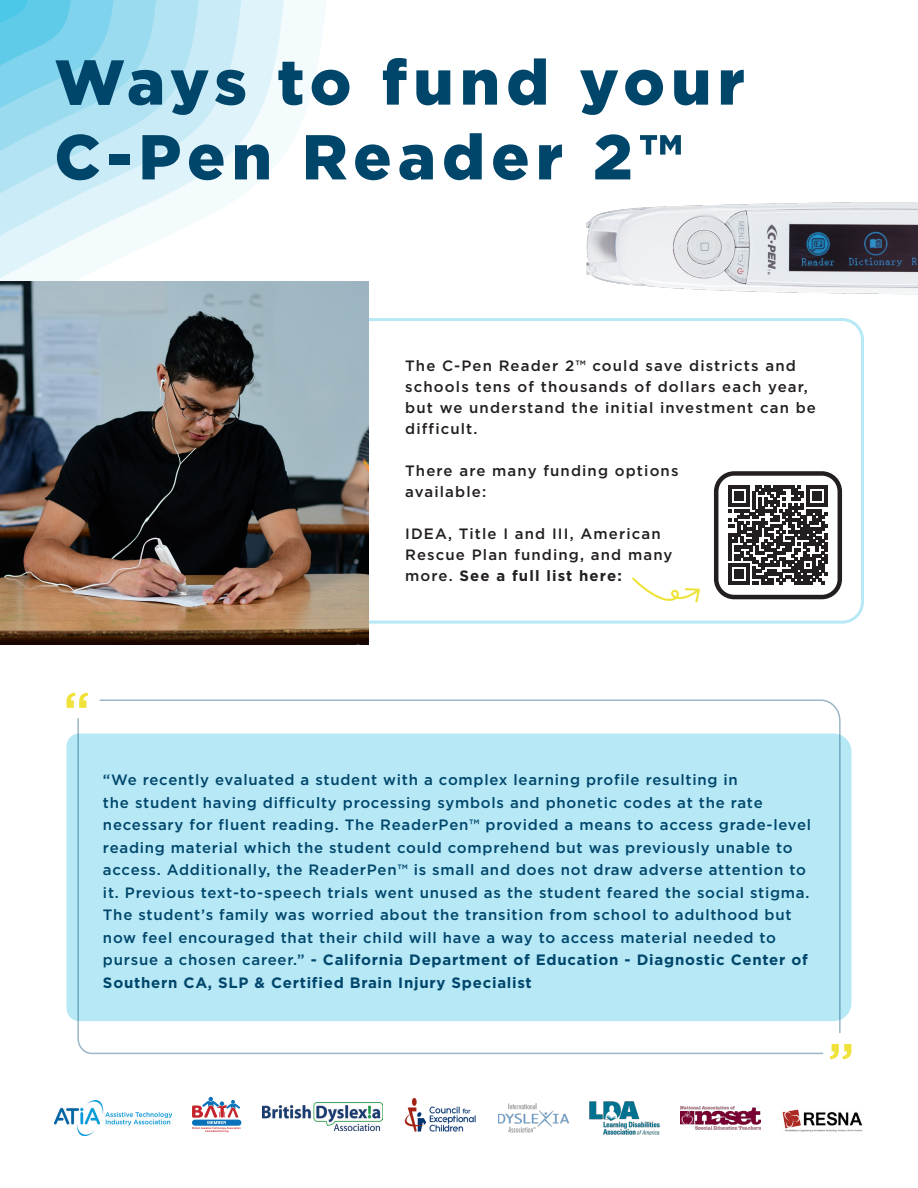
<style>
.page{position:relative;width:918px;height:1188px;background:#fff}
.page>*{position:absolute;margin:0;border:0;box-sizing:border-box;transform-origin:0 0}
.t1{font:900 63.3px/74.8px "Gotham";letter-spacing:.1em;color:#00466b}
.t2{font:500 15px/22.5px "Gotham";letter-spacing:.05em;color:#00466b}
.t3{font:500 15px/21px "Gotham";letter-spacing:.075em;color:#231f20}
.s1{font-weight:700}
</style>
<div class="page">
<svg style="left:285px;top:0;width:43px;height:282px"></svg>
<svg style="left:0;top:0;width:285px;height:282px"></svg>
<svg style="left:0;top:0;width:243px;height:243px"></svg>
<svg style="left:0;top:0;width:200px;height:200px;background:#a7e0f2"></svg>
<div style="left:67px;top:733px;width:784px;height:288px;background:#b6e8f6"></div>
<svg style="left:99px;top:699px;width:742px;height:335px"></svg>
<svg style="left:67px;top:693px;width:21px;height:15px"></svg>
<svg style="left:830px;top:1044px;width:21px;height:15px"></svg>
<svg style="left:77px;top:717px;width:748px;height:338px;background:#c0eaf6"></svg>
<img style="left:586px;top:203px;width:332px;height:92px">
<svg style="left:368px;top:317px;width:496px;height:308px"></svg>
<div style="left:716px;top:473px;width:124px;height:124px;background:#fff;border-radius:18px"></div>
<svg style="left:728px;top:486px;width:100px;height:99px"></svg>
<div style="left:714px;top:471px;width:128px;height:128px;border:4px solid #231f20;border-radius:18px"></div>
<svg style="left:632px;top:577px;width:68px;height:26px"></svg>
<svg style="left:192px;top:1097px;width:49px;height:35px"></svg>
<img style="left:54px;top:1101px;width:117px;height:34px">
<img style="left:262px;top:1103px;width:120px;height:27px">
<img style="left:404px;top:1097px;width:72px;height:35px">
<img style="left:499px;top:1103px;width:70px;height:30px">
<img style="left:782px;top:1109px;width:81px;height:23px">
<img style="left:590px;top:1102px;width:69px;height:32px">
<img style="left:680px;top:1106px;width:81px;height:24px">
<img style="left:0;top:282px;width:368px;height:363px">
<p class="t1" style="left:54px;top:44px;width:692px">Ways to fund your<br>C-Pen Reader 2™</p>
<p class="t3" style="left:405px;top:355px;width:412px">The C-Pen Reader 2™ could save districts and schools tens of thousands of dollars each year, but we understand the initial investment can be difficult.</p>
<p class="t3" style="left:405px;top:460px;width:275px">There are many funding options available:</p>
<p class="t3" style="left:405px;top:523px;width:269px">IDEA, Title I and III, American<br>Rescue Plan funding, and many more. <span class="s1">See a full list here:</span></p>
<p class="t2" style="left:103px;top:769px;width:710px">“We recently evaluated a student with a complex learning profile resulting in<br>the student having difficulty processing symbols and phonetic codes at the rate necessary for fluent reading. The ReaderPen™ provided a means to access grade-level reading material which the student could comprehend but was previously unable to access. Additionally, the ReaderPen™ is small and does not draw adverse attention to it. Previous text-to-speech trials went unused as the student feared the social stigma.<br>The student’s family was worried about the transition from school to adulthood but now feel encouraged that their child will have a way to access material needed to pursue a chosen career.” <span class="s1">- California Department of Education - Diagnostic Center of Southern CA, SLP &amp; Certified Brain Injury Specialist</span></p>
</div>
